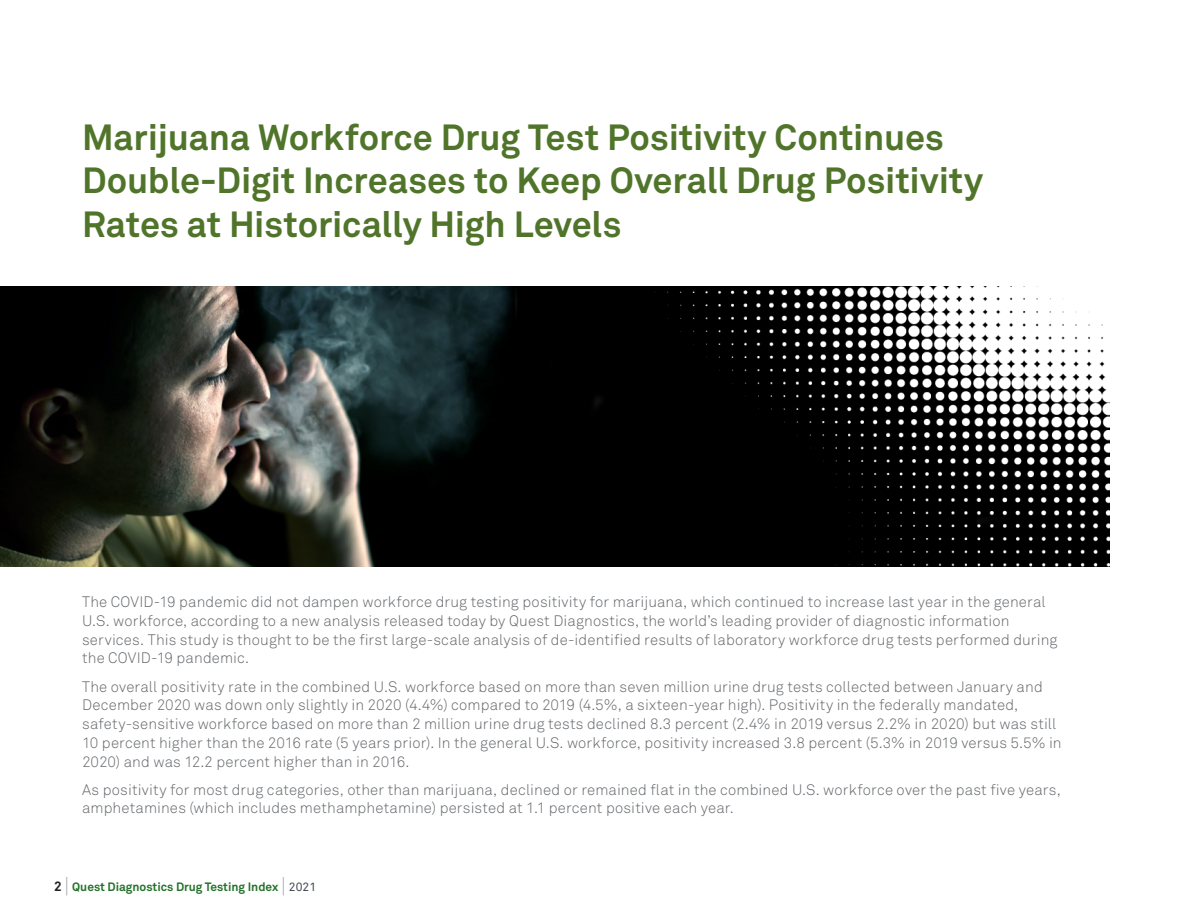
<style>
.page{position:relative;width:1188px;height:918px;background:#fff}
.page>*{position:absolute;margin:0;border:0;box-sizing:border-box;transform-origin:0 0}
.Body_Copy{font:700 36px/43.5px "Akkurat Pro";letter-spacing:-.005em;color:#50752a}
.Body_Copy-2{font:300 15px/18.8px "Akkurat Pro";letter-spacing:.01em;color:#63666a}
.t1{font:700 12px "Akkurat Std";color:#23712a}
.s1{font-size:13.5px;color:#231f20}
.s2{font-weight:300;font-size:21px;color:#a3a7a9}
.s3{font-weight:400;color:#464b54}
</style>
<div class="page">
<img style="left:0;top:286px;width:526px;height:281px">
<img style="left:526px;top:286px;width:584px;height:281px">
<p class="Body_Copy" style="left:82px;top:115px;width:903px">Marijuana Workforce Drug Test Positivity Continues<br>Double-Digit Increases to Keep Overall Drug Positivity<br>Rates at Historically High Levels</p>
<p class="Body_Copy-2" style="left:82px;top:593px;width:977px">The COVID-19 pandemic did not dampen workforce drug testing positivity for marijuana, which continued to increase last year in the general U.S. workforce, according to a new analysis released today by Quest Diagnostics, the world’s leading provider of diagnostic information services. This study is thought to be the first large-scale analysis of de-identified results of laboratory workforce drug tests performed during the COVID-19 pandemic.</p>
<p class="Body_Copy-2" style="left:82px;top:677px;width:981px">The overall positivity rate in the combined U.S. workforce based on more than seven million urine drug tests collected between January and December 2020 was down only slightly in 2020 (4.4%) compared to 2019 (4.5%, a sixteen-year high). Positivity in the federally mandated, safety-sensitive workforce based on more than 2 million urine drug tests declined 8.3 percent (2.4% in 2019 versus 2.2% in 2020) but was still 10 percent higher than the 2016 rate (5 years prior). In the general U.S. workforce, positivity increased 3.8 percent (5.3% in 2019 versus 5.5% in 2020) and was 12.2 percent higher than in 2016.</p>
<p class="Body_Copy-2" style="left:82px;top:780px;width:980px">As positivity for most drug categories, other than marijuana, declined or remained flat in the combined U.S. workforce over the past five years, amphetamines (which includes methamphetamine) persisted at 1.1 percent positive each year.</p>
<p class="t1" style="left:54px;top:879px;width:264px"><span class="s1">2</span> <span class="s2">|</span> Quest Diagnostics Drug Testing Index <span class="s2">|</span> <span class="s3">2021</span></p>
</div>
